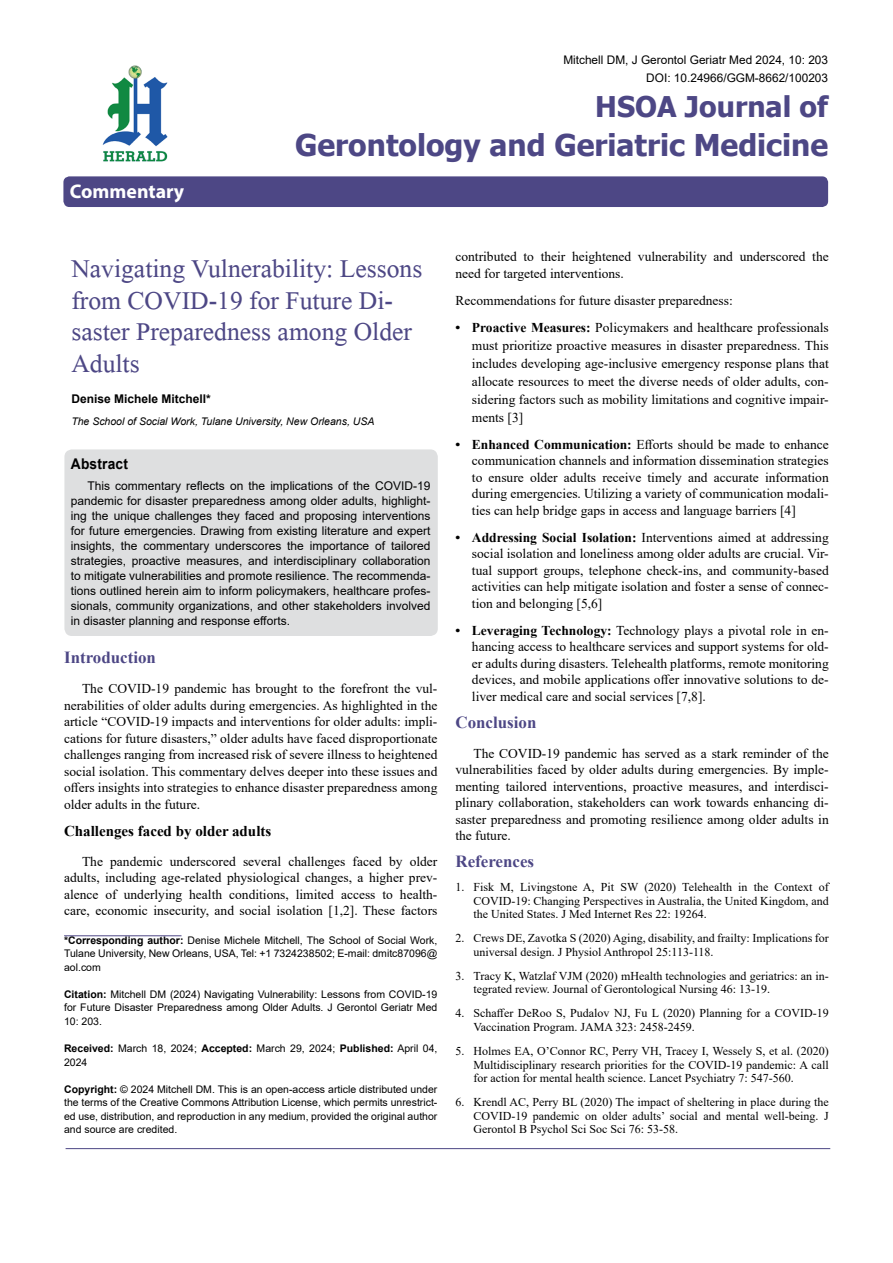
<style>
.page{position:relative;width:893px;height:1263px;background:#fff}
.page>*{position:absolute;margin:0;border:0;box-sizing:border-box;transform-origin:0 0}
.t1{font:38.25px/31.5px "Microsoft Himalaya";color:#4d4785}
.t2{font:700 30px "Tahoma";color:#4d4785}
.t3{font:700 28.5px "Tahoma";color:#4d4785}
.t4{font:700 19.8px "Myriad Hebrew";color:#fff}
.t5{font:700 16.95px "Times New Roman";color:#4d4785}
.t6{font:700 15px "Times New Roman";color:#000}
.t7{font:700 14.85px "Arial";letter-spacing:.015em;color:#000;scale:.93 1}
.t8{font:13.5px/16.5px "Times New Roman";color:#000;text-align:justify}
.t9{font:12px/13.5px "Times New Roman";color:#000;text-align:justify}
.t10{font:12px/15px "Arial";color:#000;text-align:justify}
.t11{font:700 12px "Arial";color:#000}
.t12{font:11.85px/18px "Arial";color:#000;text-align:right}
.t13{font:10.5px/13.5px "Arial";color:#000;text-align:justify}
.t14{font:italic 10.5px "Arial";color:#000}
.s1{font-weight:700}
</style>
<div class="page">
<div style="left:63px;top:176px;width:765px;height:31px;background:#4d4785;border-radius:6px"></div>
<hr style="left:64px;top:935px;width:117px;height:1px;background:#4d4785">
<img style="left:102px;top:65px;width:66px;height:97px">
<hr style="left:66px;top:1148px;width:764px;height:1px;background:#4d4785">
<div style="left:64px;top:449px;width:374px;height:187px;background:#dedfe0;border-radius:8px"></div>
<h3 class="t4" style="left:70px;top:180px;width:116px">Commentary</h3>
<p class="t12" style="left:563px;top:51px;width:266px">Mitchell DM, J Gerontol Geriatr Med 2024, 10: 203<br>DOI: 10.24966/GGM-8662/100203</p>
<h3 class="t3" style="left:595px;top:87px;width:234px">HSOA Journal of</h3>
<h2 class="t2" style="left:295px;top:124px;width:535px">Gerontology and Geriatric Medicine</h2>
<h1 class="t1" style="left:71px;top:248px;width:352px">Navigating Vulnerability: Lessons from COVID-19 for Future Di&shy;saster Preparedness among Older<br>Adults</h1>
<p class="t11" style="left:71px;top:390px;width:141px">Denise Michele Mitchell*</p>
<p class="t14" style="left:71px;top:415px;width:305px">The School of Social Work, Tulane University, New Orleans, USA</p>
<p class="t7" style="left:71px;top:453px;width:63px">Abstract</p>
<p class="t10" style="left:71px;top:478px;width:361px;text-indent:17px">This commentary reflects on the implications of the COVID-19 pandemic for disaster preparedness among older adults, highlight&shy;ing the unique challenges they faced and proposing interventions for future emergencies. Drawing from existing literature and expert insights, the commentary underscores the importance of tailored strategies, proactive measures, and interdisciplinary collaboration to mitigate vulnerabilities and promote resilience. The recommenda&shy;tions outlined herein aim to inform policymakers, healthcare profes&shy;sionals, community organizations, and other stakeholders involved in disaster planning and response efforts.</p>
<p class="t5" style="left:64px;top:645px;width:93px">Introduction</p>
<p class="t8" style="left:64px;top:680px;width:375px;text-indent:18px">The COVID-19 pandemic has brought to the forefront the vul&shy;nerabilities of older adults during emergencies. As highlighted in the article “COVID-19 impacts and interventions for older adults: impli&shy;cations for future disasters,” older adults have faced disproportionate challenges ranging from increased risk of severe illness to heightened social isolation. This commentary delves deeper into these issues and offers insights into strategies to enhance disaster preparedness among older adults in the future.</p>
<p class="t6" style="left:64px;top:820px;width:209px">Challenges faced by older adults</p>
<p class="t8" style="left:64px;top:853px;width:375px;text-indent:18px">The pandemic underscored several challenges faced by older adults, including age-related physiological changes, a higher prev&shy;alence of underlying health conditions, limited access to health&shy;care, economic insecurity, and social isolation [1,2]. These factors</p>
<p class="t13" style="left:64px;top:933px;width:375px"><span class="s1">*Corresponding author:</span> Denise Michele Mitchell, The School of Social Work, Tulane University, New Orleans, USA, Tel: +1 7324238502; E-mail: dmitc87096@ aol.com</p>
<p class="t13" style="left:64px;top:987px;width:375px"><span class="s1">Citation:</span> Mitchell DM (2024) Navigating Vulnerability: Lessons from COVID-19 for Future Disaster Preparedness among Older Adults. J Gerontol Geriatr Med 10: 203.</p>
<p class="t13" style="left:64px;top:1041px;width:375px"><span class="s1">Received:</span> March 18, 2024; <span class="s1">Accepted:</span> March 29, 2024; <span class="s1">Published:</span> April 04,<br>2024</p>
<p class="t13" style="left:64px;top:1082px;width:375px"><span class="s1">Copyright:</span> © 2024 Mitchell DM. This is an open-access article distributed under the terms of the Creative Commons Attribution License, which permits unrestrict&shy;ed use, distribution, and reproduction in any medium, provided the original author and source are credited.</p>
<p class="t8" style="left:455px;top:248px;width:375px">contributed to their heightened vulnerability and underscored the need for targeted interventions.</p>
<p class="t8" style="left:455px;top:292px;width:279px">Recommendations for future disaster preparedness:</p>
<p class="t8" style="left:472px;top:318px;width:358px;line-height:18px;text-indent:-16px"><span class="s1">• Proactive Measures:</span> Policymakers and healthcare professionals must prioritize proactive measures in disaster preparedness. This includes developing age-inclusive emergency response plans that allocate resources to meet the diverse needs of older adults, con&shy;sidering factors such as mobility limitations and cognitive impair&shy;ments [3]</p>
<p class="t8" style="left:472px;top:436px;width:358px;text-indent:-16px"><span class="s1">• Enhanced Communication:</span> Efforts should be made to enhance communication channels and information dissemination strategies to ensure older adults receive timely and accurate information during emergencies. Utilizing a variety of communication modali&shy;ties can help bridge gaps in access and language barriers [4]</p>
<p class="t8" style="left:472px;top:529px;width:358px;text-indent:-16px"><span class="s1">• Addressing Social Isolation:</span> Interventions aimed at addressing social isolation and loneliness among older adults are crucial. Vir&shy;tual support groups, telephone check-ins, and community-based activities can help mitigate isolation and foster a sense of connec&shy;tion and belonging [5,6]</p>
<p class="t8" style="left:472px;top:622px;width:358px;text-indent:-16px"><span class="s1">• Leveraging Technology:</span> Technology plays a pivotal role in en&shy;hancing access to healthcare services and support systems for old&shy;er adults during disasters. Telehealth platforms, remote monitoring devices, and mobile applications offer innovative solutions to de&shy;liver medical care and social services [7,8].</p>
<p class="t5" style="left:455px;top:710px;width:83px">Conclusion</p>
<p class="t8" style="left:455px;top:745px;width:375px;text-indent:18px">The COVID-19 pandemic has served as a stark reminder of the vulnerabilities faced by older adults during emergencies. By imple&shy;menting tailored interventions, proactive measures, and interdisci&shy;plinary collaboration, stakeholders can work towards enhancing di&shy;saster preparedness and promoting resilience among older adults in the future.</p>
<p class="t5" style="left:455px;top:849px;width:80px">References</p>
<p class="t9" style="left:473px;top:880px;width:357px;text-indent:-18px">1. Fisk M, Livingstone A, Pit SW (2020) Telehealth in the Context of COVID-19: Changing Perspectives in Australia, the United Kingdom, and the United States. J Med Internet Res 22: 19264.</p>
<p class="t9" style="left:473px;top:931px;width:357px;text-indent:-18px">2. Crews DE, Zavotka S (2020) Aging, disability, and frailty: Implications for universal design. J Physiol Anthropol 25:113-118.</p>
<p class="t9" style="left:473px;top:969px;width:357px;text-indent:-18px">3. Tracy K, Watzlaf VJM (2020) mHealth technologies and geriatrics: an in&shy;tegrated review. Journal of Gerontological Nursing 46: 13-19.</p>
<p class="t9" style="left:473px;top:1006px;width:357px;text-indent:-18px">4. Schaffer DeRoo S, Pudalov NJ, Fu L (2020) Planning for a COVID-19<br>Vaccination Program. JAMA 323: 2458-2459.</p>
<p class="t9" style="left:473px;top:1044px;width:357px;text-indent:-18px">5. Holmes EA, O’Connor RC, Perry VH, Tracey I, Wessely S, et al. (2020)<br>Multidisciplinary research priorities for the COVID-19 pandemic: A call for action for mental health science. Lancet Psychiatry 7: 547-560.</p>
<p class="t9" style="left:473px;top:1095px;width:357px;text-indent:-18px">6. Krendl AC, Perry BL (2020) The impact of sheltering in place during the COVID-19 pandemic on older adults’ social and mental well-being. J Gerontol B Psychol Sci Soc Sci 76: 53-58.</p>
</div>
